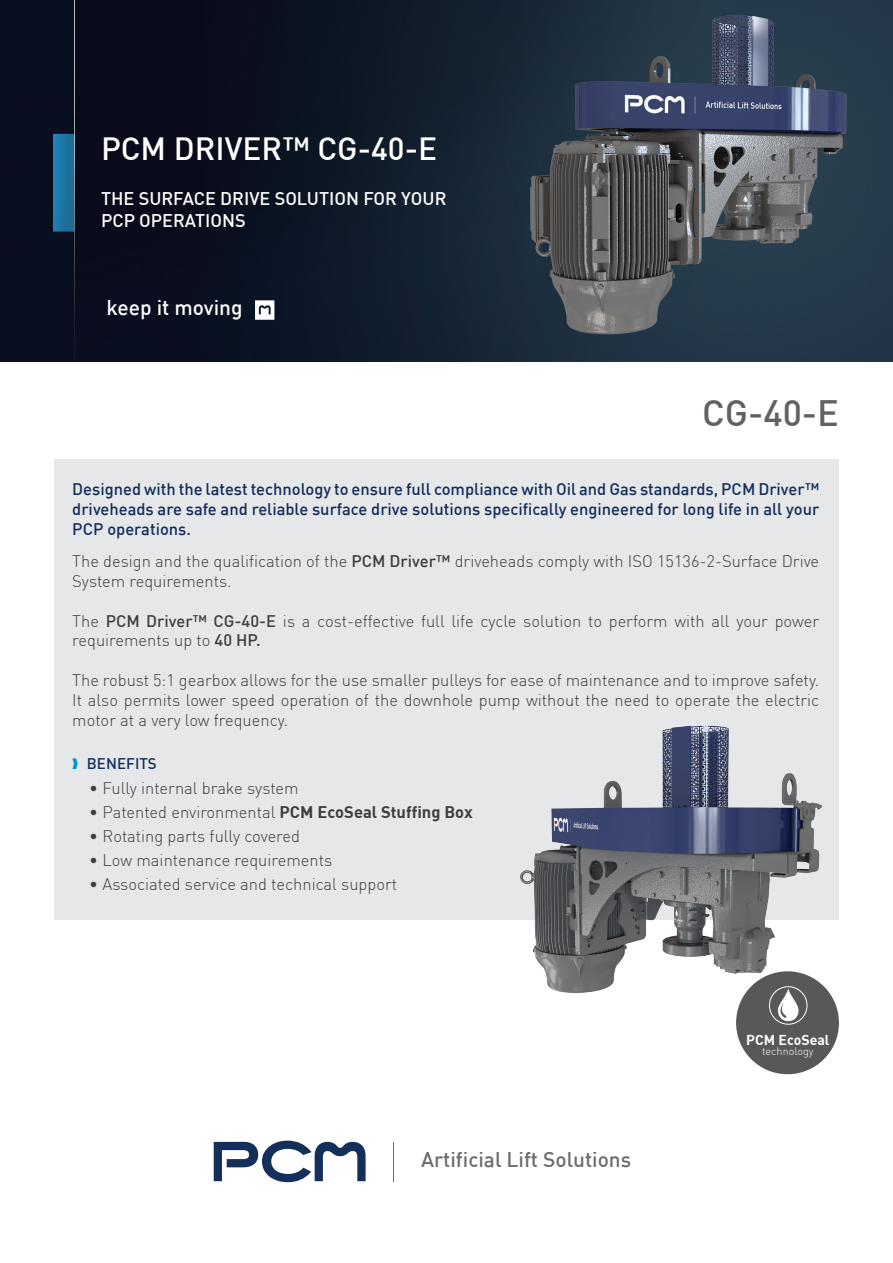
<style>
.page{position:relative;width:893px;height:1263px;background:#fff}
.page>*{position:absolute;margin:0;border:0;box-sizing:border-box;transform-origin:0 0}
.t1{font:500 36px "DIN";color:#5f6162}
.t2{font:500 31.5px "DIN";color:#fff}
.t3{font:500 21px "DIN";color:#fff}
.t4{font:500 20.85px "DIN";color:#6c6d70}
.t5{font:500 18px/21.6px "DIN";color:#fff}
.t6{font:300 16.5px/19.8px "DIN";color:#3e3e3f}
.t7{font:500 16.5px/19.8px "DIN";color:#132f5a;text-align:justify}
.t8{font:500 15.15px "DIN";color:#132f5a}
.t9{font:14.1px "DIN Bold";color:#fff}
.t10{font:300 10.8px "DIN";color:#fff}
.s1{font-weight:500}
.s2{font-family:"DIN Bold";font-weight:400}
</style>
<div class="page">
<div style="left:54px;top:459px;width:785px;height:461px;background:#e6e7e9"></div>
<img style="left:0;top:0;width:893px;height:361px">
<svg style="left:255px;top:300px;width:19px;height:20px"></svg>
<svg style="left:214px;top:1140px;width:152px;height:42px"></svg>
<hr style="left:393px;top:1142px;width:1px;height:39px;background:#6c6d70">
<img style="left:520px;top:725px;width:319px;height:290px">
<div style="left:736px;top:971px;width:103px;height:103px;background:#57585a;border-radius:51px"></div>
<div style="left:769px;top:986px;width:38px;height:38px;border:1px solid #fff;border-radius:50%"></div>
<svg style="left:778px;top:988px;width:21px;height:34px"></svg>
<p class="t2" style="left:101px;top:129px;width:338px">PCM DRIVER™ CG-40-E</p>
<p class="t5" style="left:101px;top:188px;width:347px">THE SURFACE DRIVE SOLUTION FOR YOUR<br>PCP OPERATIONS</p>
<p class="t3" style="left:106px;top:294px;width:138px">keep it moving</p>
<p class="t1" style="left:702px;top:390px;width:138px">CG-40-E</p>
<p class="t7" style="left:72px;top:479px;width:748px">Designed with the latest technology to ensure full compliance with Oil and Gas standards, PCM Driver™ driveheads are safe and reliable surface drive solutions specifically engineered for long life in all your PCP operations.</p>
<p class="t6" style="left:72px;top:551px;width:748px">The design and the qualification of the <span class="s1">PCM Driver™</span> driveheads comply with ISO 15136-2-Surface Drive<br>System requirements.</p>
<p class="t6" style="left:72px;top:611px;width:748px">The <span class="s1">PCM Driver™ CG-40-E</span> is a cost-effective full life cycle solution to perform with all your power requirements up to <span class="s1">40 HP.</span></p>
<p class="t6" style="left:72px;top:670px;width:748px;text-align:justify">The robust 5:1 gearbox allows for the use smaller pulleys for ease of maintenance and to improve safety.<br>It also permits lower speed operation of the downhole pump without the need to operate the electric motor at a very low frequency.</p>
<p class="t8" style="left:87px;top:754px;width:71px">BENEFITS</p>
<p class="t6" style="left:89px;top:777px;width:211px">• Fully internal brake system</p>
<p class="t6" style="left:89px;top:801px;width:385px">• Patented environmental <span class="s2">PCM EcoSeal Stuffing Box</span></p>
<p class="t6" style="left:89px;top:826px;width:212px">• Rotating parts fully covered</p>
<p class="t6" style="left:89px;top:850px;width:244px">• Low maintenance requirements</p>
<p class="t6" style="left:89px;top:874px;width:309px">• Associated service and technical support</p>
<p class="t4" style="left:421px;top:1146px;width:212px">Artificial Lift Solutions</p>
<p class="t9" style="left:746px;top:1030px;width:85px">PCM EcoSeal</p>
<p class="t10" style="left:762px;top:1045px;width:53px">technology</p>
</div>
